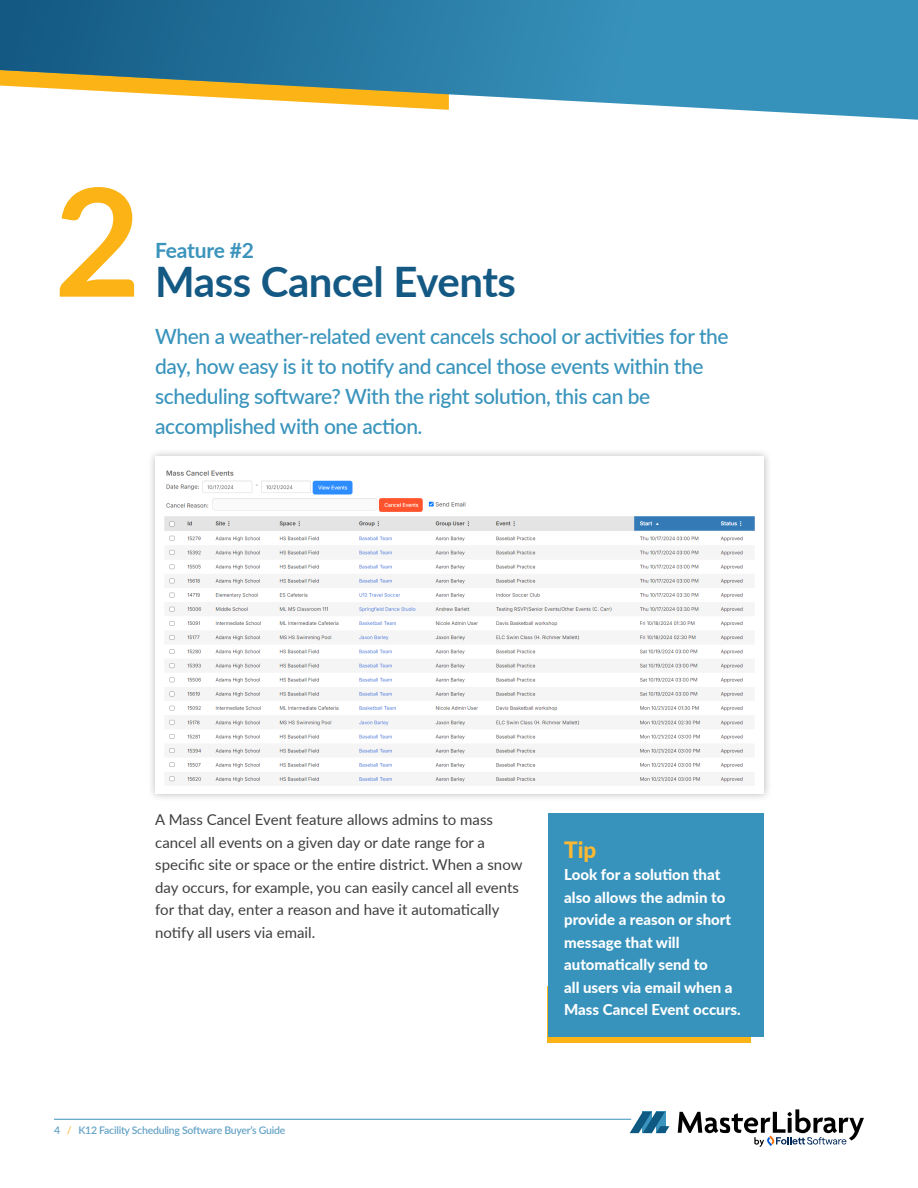
<style>
.page{position:relative;width:918px;height:1188px;background:#fff}
.page>*{position:absolute;margin:0;border:0;box-sizing:border-box;transform-origin:0 0}
.headline-gray{font:700 150px "Lato";color:#fbb316}
.headline-gray-2{font:700 42px "Lato";letter-spacing:-.01em;color:#135983}
.t1{font:800 22.5px "Lato";color:#fdb931}
.t2{font:500 21px/30px "Lato";letter-spacing:-.02em;color:#3994bc}
.headline-gray-3{font:700 21px "Lato";letter-spacing:-.015em;color:#3b94bc}
.t3{font:15px/22.5px "Lato";color:#3e3e3f}
.t4{font:800 15px/22.5px "Lato";color:#fff}
.t5{font:600 10.5px "Lato";letter-spacing:-.025em;color:#65a3c6}
.s1{color:#fec14c}
</style>
<div class="page">
<hr style="left:54px;top:1119px;width:577px;height:1px;background:#3893bc">
<svg style="left:630px;top:1112px;width:39px;height:21px"></svg>
<svg style="left:678px;top:1109px;width:186px;height:38px"></svg>
<svg style="left:0;top:0;width:918px;height:120px;background:#5896ac"></svg>
<div style="left:548px;top:986px;width:203px;height:57px;background:#fbb316"></div>
<div style="left:548px;top:813px;width:216px;height:224px;background:#3893bc"></div>
<div style="left:147px;top:449px;width:625px;height:353px;background:#231f20;opacity:.31"></div>
<img style="left:155px;top:457px;width:609px;height:337px">
<p class="headline-gray" style="left:54px;top:132px;width:89px">2</p>
<p class="headline-gray-3" style="left:155px;top:235px;width:100px">Feature #2</p>
<p class="headline-gray-2" style="left:155px;top:251px;width:362px">Mass Cancel Events</p>
<p class="t2" style="left:155px;top:320px;width:575px">When a weather-related event cancels school or activities for the day, how easy is it to notify and cancel those events within the scheduling software? With the right solution, this can be accomplished with one action.</p>
<p class="t3" style="left:155px;top:808px;width:369px">A Mass Cancel Event feature allows admins to mass cancel all events on a given day or date range for a specific site or space or the entire district. When a snow day occurs, for example, you can easily cancel all events for that day, enter a reason and have it automatically notify all users via email.</p>
<p class="t1" style="left:564px;top:833px;width:34px">Tip</p>
<p class="t4" style="left:564px;top:863px;width:168px">Look for a solution that also allows the admin to provide a reason or short</p>
<p class="t4" style="left:564px;top:931px;width:145px">message that will automatically send to</p>
<p class="t4" style="left:564px;top:976px;width:178px">all users via email when a<br>Mass Cancel Event occurs.</p>
<p class="t5" style="left:54px;top:1122px;width:233px">4 <span class="s1">/</span> K12 Facility Scheduling Software Buyer’s Guide</p>
</div>
